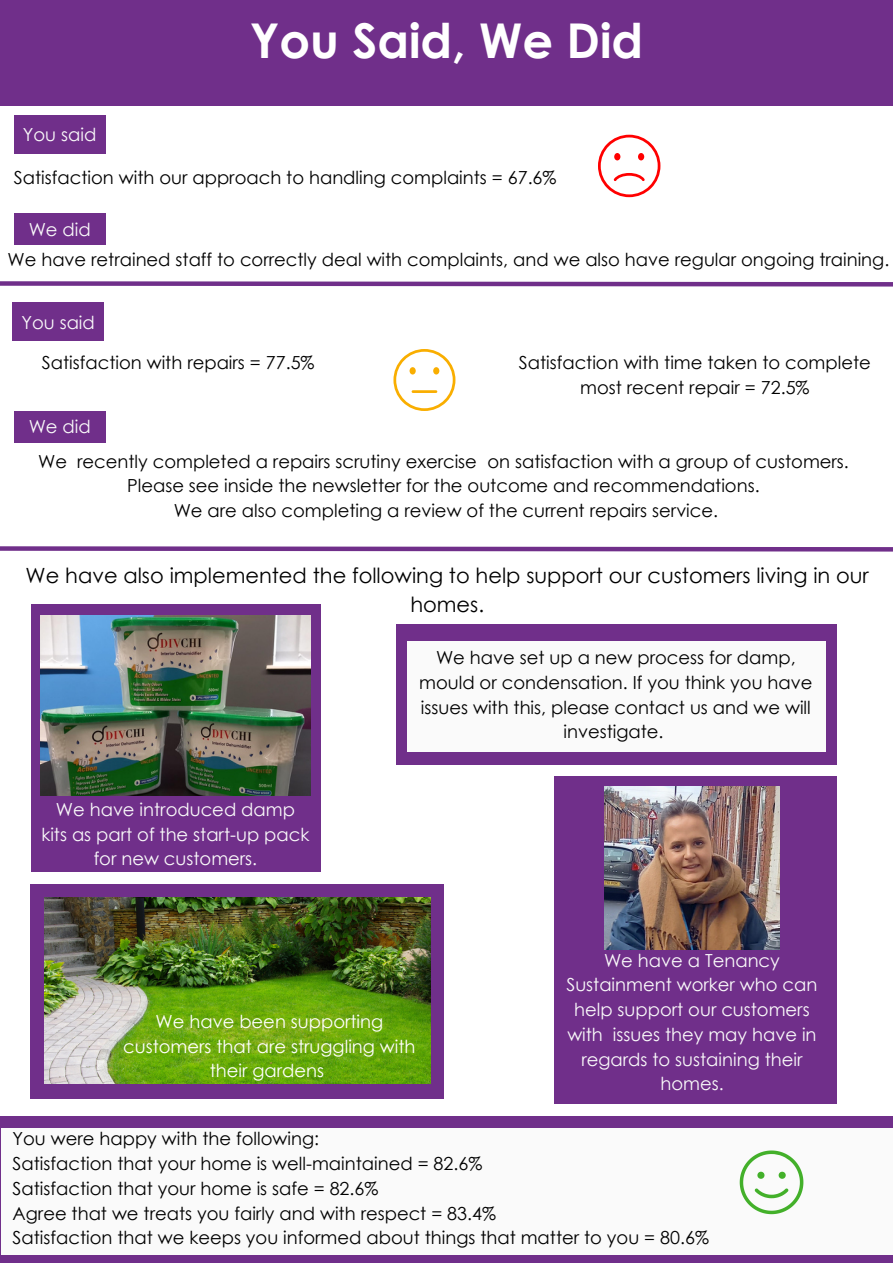
<style>
.page{position:relative;width:893px;height:1264px;background:#fff}
.page>*{position:absolute;margin:0;border:0;box-sizing:border-box;transform-origin:0 0}
.t1{font:700 48px "Century Gothic";color:#fff}
.t2{font:21px/29.2px "Century Gothic";color:#000;text-align:center}
.t3{font:18px/24.8px "Century Gothic";color:#000;text-align:center}
.t4{font:18px/24.8px "Century Gothic";color:#fafafa;text-align:center}
.t5{font:18px/24.8px "Century Gothic";color:#fff;text-align:center}
</style>
<div class="page">
<div style="left:31px;top:604px;width:289px;height:268px;background:#702f8a"></div>
<img style="left:41px;top:615px;width:270px;height:180px">
<div style="left:553px;top:776px;width:283px;height:327px;background:#702f8a"></div>
<img style="left:604px;top:786px;width:175px;height:163px">
<div style="left:0;top:0;width:892px;height:106px;background:#702f8a"></div>
<div style="left:31px;top:884px;width:413px;height:215px;background:#702f8a"></div>
<img style="left:44px;top:897px;width:386px;height:186px">
<div style="left:0;top:1115px;width:892px;height:147px;background:#702f8a"></div>
<div style="left:1px;top:1127px;width:891px;height:127px;background:#fafafa"></div>
<svg style="left:739px;top:1150px;width:64px;height:64px"></svg>
<svg style="left:393px;top:349px;width:62px;height:62px"></svg>
<svg style="left:598px;top:135px;width:62px;height:62px"></svg>
<div style="left:396px;top:624px;width:440px;height:141px;background:#702f8a"></div>
<div style="left:408px;top:641px;width:417px;height:110px;background:#fafafa"></div>
<div style="left:14px;top:213px;width:92px;height:31px;background:#702f8a"></div>
<div style="left:14px;top:116px;width:92px;height:38px;background:#702f8a"></div>
<div style="left:13px;top:303px;width:91px;height:38px;background:#702f8a"></div>
<div style="left:14px;top:411px;width:92px;height:31px;background:#702f8a"></div>
<svg style="left:0;top:546px;width:892px;height:6px;background:#9362a7"></svg>
<svg style="left:0;top:281px;width:892px;height:6px;background:#9362a7"></svg>
<p class="t4" style="left:23px;top:122px;width:75px">You said</p>
<p class="t1" style="left:250px;top:9px;width:395px">You Said, We Did</p>
<p class="t3" style="left:14px;top:164px;width:544px">Satisfaction with our approach to handling complaints = 67.6%</p>
<p class="t4" style="left:29px;top:216px;width:64px">We did</p>
<p class="t3" style="left:7px;top:246px;width:883px">We have retrained staff to correctly deal with complaints, and we also have regular ongoing training.</p>
<p class="t4" style="left:21px;top:309px;width:75px">You said</p>
<p class="t3" style="left:42px;top:350px;width:274px">Satisfaction with repairs = 77.5%</p>
<p class="t3" style="left:519px;top:350px;width:353px">Satisfaction with time taken to complete most recent repair = 72.5%</p>
<p class="t4" style="left:29px;top:414px;width:64px">We did</p>
<p class="t3" style="left:38px;top:448px;width:812px">We recently completed a repairs scrutiny exercise on satisfaction with a group of customers.</p>
<p class="t3" style="left:127px;top:473px;width:634px">Please see inside the newsletter for the outcome and recommendations.</p>
<p class="t3" style="left:174px;top:497px;width:546px">We are also completing a review of the current repairs service.</p>
<p class="t2" style="left:26px;top:560px;width:844px">We have also implemented the following to help support our customers living in our homes.</p>
<p class="t4" style="left:41px;top:796px;width:269px">We have introduced damp kits as part of the start-up pack for new customers.</p>
<p class="t3" style="left:419px;top:644px;width:395px">We have set up a new process for damp, mould or condensation. If you think you have issues with this, please contact us and we will investigate.</p>
<p class="t5" style="left:123px;top:1008px;width:294px">We have been supporting customers that are struggling with their gardens</p>
<p class="t4" style="left:566px;top:947px;width:252px">We have a Tenancy<br>Sustainment worker who can help support our customers with issues they may have in regards to sustaining their homes.</p>
<p class="t3" style="left:13px;top:1125px;width:308px">You were happy with the following:</p>
<p class="t3" style="left:13px;top:1150px;width:471px">Satisfaction that your home is well-maintained = 82.6%</p>
<p class="t3" style="left:13px;top:1175px;width:367px">Satisfaction that your home is safe = 82.6%</p>
<p class="t3" style="left:13px;top:1200px;width:485px">Agree that we treats you fairly and with respect = 83.4%</p>
<p class="t3" style="left:13px;top:1224px;width:697px">Satisfaction that we keeps you informed about things that matter to you = 80.6%</p>
</div>
